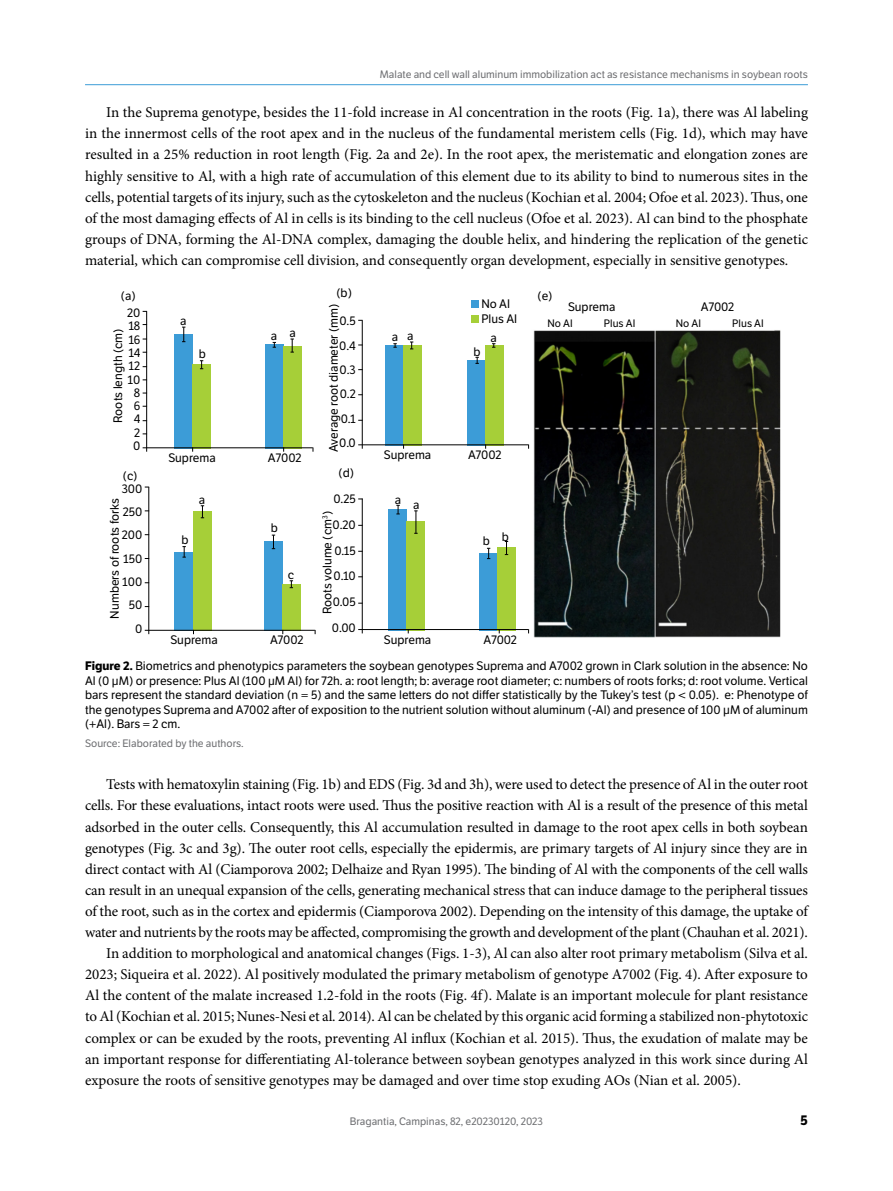
<style>
.page{position:relative;width:893px;height:1191px;background:#fff}
.page>*{position:absolute;margin:0;border:0;box-sizing:border-box;transform-origin:0 0}
.t1{font:15px/21.1px "Minion Pro";letter-spacing:-.01em;color:#000;text-align:justify}
.t2{font:700 13.5px "LFT Etica";color:#000}
.t3{font:12px/13.4px "LFT Etica";color:#000;text-align:justify}
.t4{font:10.5px "LFT Etica";color:#6d6e71}
.t5{font:10.5px "LFT Etica";color:#000}
.s1{font-weight:700}
</style>
<div class="page">
<hr style="left:85px;top:84px;width:723px;height:1px;background:#3c9cd7">
<img style="left:142px;top:300px;width:639px;height:338px">
<div style="left:174px;top:334px;width:19px;height:114px;background:#3c9cd7"></div>
<div style="left:175px;top:552px;width:18px;height:78px;background:#3c9cd7"></div>
<div style="left:264px;top:541px;width:18px;height:89px;background:#3c9cd7"></div>
<div style="left:388px;top:509px;width:19px;height:121px;background:#3c9cd7"></div>
<div style="left:479px;top:553px;width:18px;height:77px;background:#3c9cd7"></div>
<div style="left:265px;top:344px;width:19px;height:104px;background:#3c9cd7"></div>
<div style="left:385px;top:345px;width:19px;height:100px;background:#3c9cd7"></div>
<div style="left:468px;top:360px;width:18px;height:85px;background:#3c9cd7"></div>
<div style="left:192px;top:364px;width:19px;height:84px;background:#a6cf38"></div>
<div style="left:193px;top:511px;width:18px;height:119px;background:#a6cf38"></div>
<div style="left:282px;top:584px;width:18px;height:46px;background:#a6cf38"></div>
<div style="left:406px;top:521px;width:19px;height:109px;background:#a6cf38"></div>
<div style="left:497px;top:547px;width:18px;height:83px;background:#a6cf38"></div>
<div style="left:283px;top:346px;width:19px;height:102px;background:#a6cf38"></div>
<div style="left:403px;top:345px;width:19px;height:100px;background:#a6cf38"></div>
<div style="left:486px;top:345px;width:18px;height:100px;background:#a6cf38"></div>
<hr style="left:146px;top:311px;width:1px;height:141px;background:#000">
<hr style="left:148px;top:487px;width:1px;height:147px;background:#000">
<hr style="left:362px;top:320px;width:1px;height:129px;background:#000">
<hr style="left:362px;top:498px;width:1px;height:135px;background:#000">
<hr style="left:143px;top:447px;width:170px;height:1px;background:#000">
<hr style="left:145px;top:630px;width:170px;height:1px;background:#000">
<hr style="left:358px;top:444px;width:170px;height:1px;background:#000">
<hr style="left:358px;top:629px;width:170px;height:1px;background:#000">
<svg style="left:182px;top:327px;width:3px;height:15px"></svg>
<svg style="left:200px;top:360px;width:3px;height:9px"></svg>
<svg style="left:182px;top:546px;width:4px;height:12px"></svg>
<svg style="left:201px;top:505px;width:3px;height:13px"></svg>
<svg style="left:272px;top:535px;width:3px;height:14px"></svg>
<svg style="left:290px;top:580px;width:3px;height:8px"></svg>
<svg style="left:396px;top:505px;width:4px;height:9px"></svg>
<svg style="left:487px;top:548px;width:3px;height:11px"></svg>
<svg style="left:505px;top:541px;width:3px;height:14px"></svg>
<svg style="left:414px;top:510px;width:4px;height:24px"></svg>
<svg style="left:290px;top:339px;width:4px;height:14px"></svg>
<svg style="left:273px;top:342px;width:3px;height:6px"></svg>
<svg style="left:393px;top:343px;width:4px;height:5px"></svg>
<svg style="left:410px;top:342px;width:3px;height:7px"></svg>
<svg style="left:475px;top:357px;width:4px;height:7px"></svg>
<svg style="left:492px;top:343px;width:3px;height:5px"></svg>
<div style="left:471px;top:301px;width:8px;height:7px;background:#3c9cd7"></div>
<div style="left:471px;top:315px;width:8px;height:8px;background:#a6cf38"></div>
<p class="t4" style="left:380px;top:68px;width:429px">Malate and cell wall aluminum immobilization act as resistance mechanisms in soybean roots</p>
<p class="t1" style="left:85px;top:102px;width:724px;text-indent:21px">In the Suprema genotype, besides the 11-fold increase in Al concentration in the roots (Fig. 1a), there was Al labeling in the innermost cells of the root apex and in the nucleus of the fundamental meristem cells (Fig. 1d), which may have resulted in a 25% reduction in root length (Fig. 2a and 2e). In the root apex, the meristematic and elongation zones are highly sensitive to Al, with a high rate of accumulation of this element due to its ability to bind to numerous sites in the cells, potential targets of its injury, such as the cytoskeleton and the nucleus (Kochian et al. 2004; Ofoe et al. 2023). Thus, one of the most damaging effects of Al in cells is its binding to the cell nucleus (Ofoe et al. 2023). Al can bind to the phosphate groups of DNA, forming the Al-DNA complex, damaging the double helix, and hindering the replication of the genetic material, which can compromise cell division, and consequently organ development, especially in sensitive genotypes.</p>
<p class="t3" style="left:121px;top:289px;width:16px">(a)</p>
<p class="t3" style="left:336px;top:286px;width:17px">(b)</p>
<p class="t3" style="left:538px;top:289px;width:16px">(e)</p>
<p class="t3" style="left:481px;top:297px;width:37px;line-height:14.4px">No AI<br>Plus AI</p>
<p class="t3" style="left:568px;top:301px;width:49px">Suprema</p>
<p class="t3" style="left:701px;top:301px;width:35px">A7002</p>
<p class="t3" style="left:327px;top:452px;width:149px;rotate:-90deg">Average root diameter (mm)</p>
<p class="t3" style="left:127px;top:306px;width:15px;text-align:center">20<br>18<br>16<br>14<br>12<br>10<br>8<br>6<br>4<br>2<br>0</p>
<p class="t3" style="left:122px;top:477px;width:22px;line-height:23.2px;text-align:right">300<br>250<br>200<br>150<br>100<br>50<br>0</p>
<p class="t3" style="left:339px;top:309px;width:18px;line-height:24.3px">0.5<br>0.4<br>0.3<br>0.2<br>0.1<br>0.0</p>
<p class="t3" style="left:180px;top:315px;width:8px">a</p>
<p class="t5" style="left:547px;top:317px;width:27px">No AI</p>
<p class="t5" style="left:604px;top:317px;width:33px">Plus AI</p>
<p class="t5" style="left:676px;top:317px;width:27px">No AI</p>
<p class="t5" style="left:732px;top:317px;width:33px">Plus AI</p>
<p class="t3" style="left:112px;top:423px;width:96px;rotate:-90deg">Roots length (cm)</p>
<p class="t3" style="left:289px;top:326px;width:8px">a</p>
<p class="t3" style="left:407px;top:329px;width:8px">a</p>
<p class="t3" style="left:271px;top:329px;width:8px">a</p>
<p class="t3" style="left:491px;top:332px;width:8px">a</p>
<p class="t3" style="left:392px;top:330px;width:8px">a</p>
<p class="t3" style="left:474px;top:345px;width:9px">b</p>
<p class="t3" style="left:199px;top:347px;width:9px">b</p>
<p class="t3" style="left:384px;top:448px;width:49px">Suprema</p>
<p class="t3" style="left:468px;top:448px;width:35px">A7002</p>
<p class="t3" style="left:168px;top:451px;width:49px">Suprema</p>
<p class="t3" style="left:268px;top:451px;width:35px">A7002</p>
<p class="t3" style="left:339px;top:466px;width:17px">(d)</p>
<p class="t3" style="left:123px;top:469px;width:16px">(c)</p>
<p class="t3" style="left:332px;top:486px;width:25px;line-height:25.7px">0.25<br>0.20<br>0.15<br>0.10<br>0.05<br>0.00</p>
<p class="t3" style="left:199px;top:493px;width:8px">a</p>
<p class="t3" style="left:395px;top:494px;width:8px">a</p>
<p class="t3" style="left:108px;top:618px;width:122px;rotate:-90deg">Numbers of roots forks</p>
<p class="t3" style="left:413px;top:498px;width:8px">a</p>
<p class="t3" style="left:321px;top:614px;width:105px;rotate:-90deg">Roots volume (cm<sup>3</sup>)</p>
<p class="t3" style="left:271px;top:521px;width:9px">b</p>
<p class="t3" style="left:483px;top:532px;width:27px">b b</p>
<p class="t3" style="left:181px;top:534px;width:9px">b</p>
<p class="t3" style="left:288px;top:568px;width:8px">c</p>
<p class="t3" style="left:171px;top:633px;width:49px">Suprema</p>
<p class="t3" style="left:270px;top:633px;width:35px">A7002</p>
<p class="t3" style="left:384px;top:633px;width:49px">Suprema</p>
<p class="t3" style="left:484px;top:633px;width:35px">A7002</p>
<p class="t3" style="left:85px;top:659px;width:724px;line-height:14.5px"><span class="s1">Figure 2.</span> Biometrics and phenotypics parameters the soybean genotypes Suprema and A7002 grown in Clark solution in the absence: No Al (0 µM) or presence: Plus Al (100 µM Al) for 72h. a: root length; b: average root diameter; c: numbers of roots forks; d: root volume. Vertical bars represent the standard deviation (n = 5) and the same letters do not differ statistically by the Tukey’s test (p &lt; 0.05). e: Phenotype of the genotypes Suprema and A7002 after of exposition to the nutrient solution without aluminum (-Al) and presence of 100 µM of aluminum (+Al). Bars = 2 cm.</p>
<p class="t4" style="left:85px;top:737px;width:160px">Source: Elaborated by the authors.</p>
<p class="t1" style="left:106px;top:774px;width:703px">Tests with hematoxylin staining (Fig. 1b) and EDS (Fig. 3d and 3h), were used to detect the presence of Al in the outer root</p>
<p class="t1" style="left:85px;top:795px;width:724px">cells. For these evaluations, intact roots were used. Thus the positive reaction with Al is a result of the presence of this metal</p>
<p class="t1" style="left:85px;top:816px;width:724px">adsorbed in the outer cells. Consequently, this Al accumulation resulted in damage to the root apex cells in both soybean</p>
<p class="t1" style="left:85px;top:837px;width:724px">genotypes (Fig. 3c and 3g). The outer root cells, especially the epidermis, are primary targets of Al injury since they are in</p>
<p class="t1" style="left:85px;top:858px;width:724px">direct contact with Al (Ciamporova 2002; Delhaize and Ryan 1995). The binding of Al with the components of the cell walls</p>
<p class="t1" style="left:85px;top:879px;width:724px">can result in an unequal expansion of the cells, generating mechanical stress that can induce damage to the peripheral tissues</p>
<p class="t1" style="left:85px;top:900px;width:724px">of the root, such as in the cortex and epidermis (Ciamporova 2002). Depending on the intensity of this damage, the uptake of</p>
<p class="t1" style="left:85px;top:921px;width:724px">water and nutrients by the roots may be affected, compromising the growth and development of the plant (Chauhan et al. 2021).</p>
<p class="t1" style="left:106px;top:943px;width:703px">In addition to morphological and anatomical changes (Figs. 1-3), Al can also alter root primary metabolism (Silva et al.</p>
<p class="t1" style="left:85px;top:964px;width:724px">2023; Siqueira et al. 2022). Al positively modulated the primary metabolism of genotype A7002 (Fig. 4). After exposure to</p>
<p class="t1" style="left:85px;top:985px;width:724px">Al the content of the malate increased 1.2-fold in the roots (Fig. 4f). Malate is an important molecule for plant resistance</p>
<p class="t1" style="left:85px;top:1006px;width:725px">to Al (Kochian et al. 2015; Nunes-Nesi et al. 2014). Al can be chelated by this organic acid forming a stabilized non-phytotoxic</p>
<p class="t1" style="left:85px;top:1027px;width:724px">complex or can be exuded by the roots, preventing Al influx (Kochian et al. 2015). Thus, the exudation of malate may be</p>
<p class="t1" style="left:85px;top:1048px;width:724px">an important response for differentiating Al-tolerance between soybean genotypes analyzed in this work since during Al</p>
<p class="t1" style="left:85px;top:1069px;width:657px">exposure the roots of sensitive genotypes may be damaged and over time stop exuding AOs (Nian et al. 2005).</p>
<p class="t4" style="left:350px;top:1115px;width:195px">Bragantia, Campinas, 82, e20230120, 2023</p>
<p class="t2" style="left:800px;top:1112px;width:9px">5</p>
</div>
